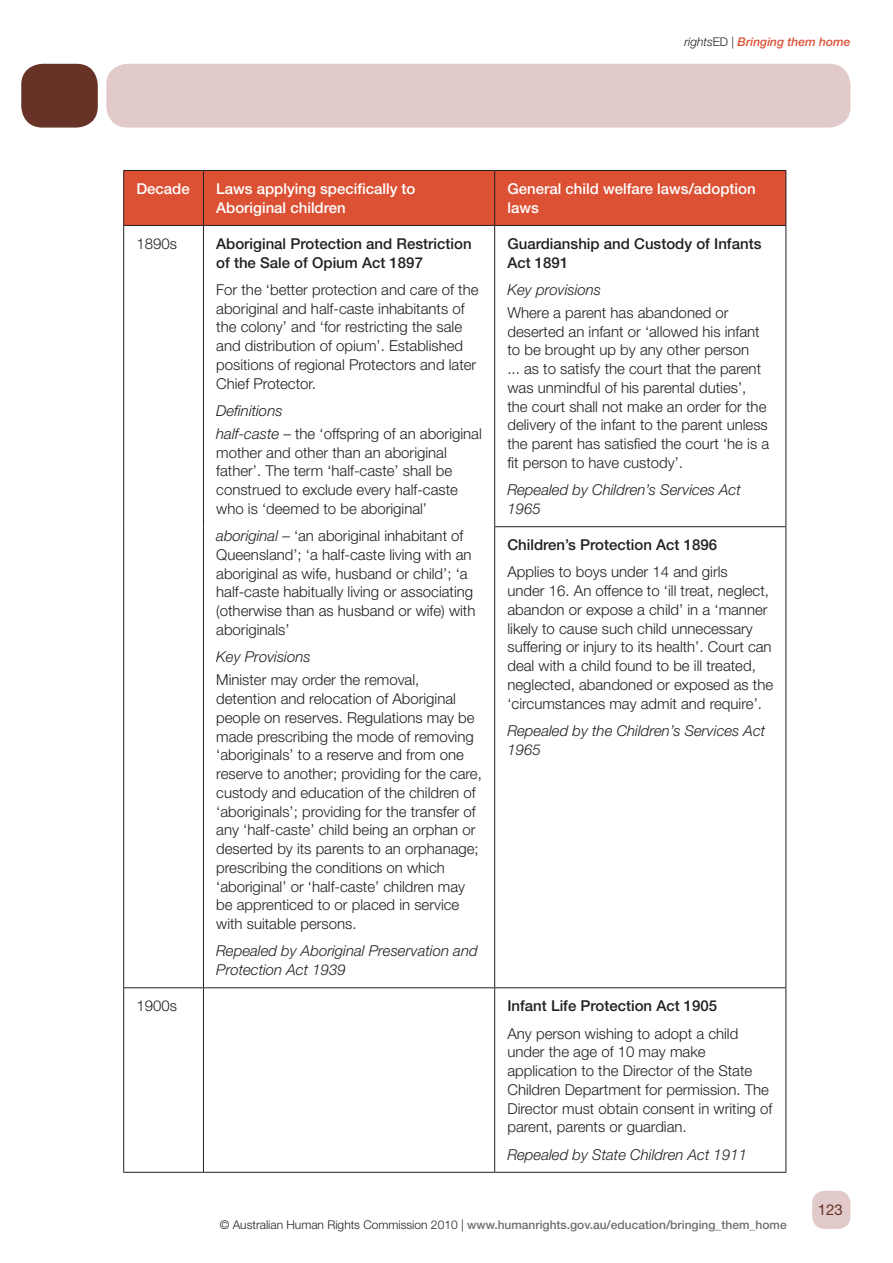
<style>
.page{position:relative;width:893px;height:1263px;background:#fff}
.page>*{position:absolute;margin:0;border:0;box-sizing:border-box;transform-origin:0 0}
.t1{font:300 15px/18.8px "Helvetica Neue LT Std";color:#231f20}
.t2{font:italic 300 15px/18.8px "Helvetica Neue LT Std";color:#231f20}
.t3{font:500 15px/18.8px "Helvetica Neue LT Std";color:#231f20}
.t4{font:500 15px/18.8px "Helvetica Neue LT Std";color:#fff}
.t5{font:15px "Helvetica Neue LT Std";color:#673327}
.t6{font:500 12px "Helvetica Neue LT Std";color:#6d6e70}
.t7{font:italic 500 12px "Helvetica Neue LT Std";color:#dc5034}
.s1{font-weight:300;color:#231f20}
.s2{font-weight:300;font-style:normal;color:#231f20}
.s3{font-style:italic}
</style>
<div class="page">
<div style="left:106px;top:64px;width:744px;height:64px;background:#e2cacb;border-radius:21px"></div>
<div style="left:21px;top:64px;width:77px;height:64px;background:#673327;border-radius:21px"></div>
<div style="left:812px;top:1191px;width:38px;height:38px;background:#e2cacb;border-radius:13px"></div>
<div style="left:124px;top:171px;width:661px;height:54px;background:#dc5034"></div>
<hr style="left:123px;top:170px;width:80px;height:1px;background:#231f20">
<hr style="left:123px;top:171px;width:1px;height:54px;background:#231f20">
<hr style="left:203px;top:170px;width:292px;height:1px;background:#231f20">
<hr style="left:203px;top:171px;width:1px;height:54px;background:#231f20">
<hr style="left:495px;top:170px;width:291px;height:1px;background:#231f20">
<hr style="left:494px;top:171px;width:1px;height:54px;background:#231f20">
<hr style="left:785px;top:171px;width:1px;height:54px;background:#231f20">
<hr style="left:123px;top:225px;width:80px;height:1px;background:#231f20">
<hr style="left:123px;top:226px;width:1px;height:301px;background:#231f20">
<hr style="left:203px;top:225px;width:292px;height:1px;background:#231f20">
<hr style="left:203px;top:226px;width:1px;height:301px;background:#231f20">
<hr style="left:495px;top:225px;width:291px;height:1px;background:#231f20">
<hr style="left:494px;top:226px;width:1px;height:300px;background:#231f20">
<hr style="left:785px;top:226px;width:1px;height:300px;background:#231f20">
<hr style="left:123px;top:527px;width:1px;height:460px;background:#231f20">
<hr style="left:203px;top:527px;width:1px;height:460px;background:#231f20">
<hr style="left:494px;top:526px;width:292px;height:1px;background:#231f20">
<hr style="left:494px;top:527px;width:1px;height:460px;background:#231f20">
<hr style="left:785px;top:527px;width:1px;height:460px;background:#231f20">
<hr style="left:123px;top:987px;width:80px;height:1px;background:#231f20">
<hr style="left:123px;top:988px;width:1px;height:184px;background:#231f20">
<hr style="left:203px;top:987px;width:292px;height:1px;background:#231f20">
<hr style="left:203px;top:988px;width:1px;height:184px;background:#231f20">
<hr style="left:495px;top:987px;width:291px;height:1px;background:#231f20">
<hr style="left:494px;top:988px;width:1px;height:184px;background:#231f20">
<hr style="left:785px;top:988px;width:1px;height:184px;background:#231f20">
<hr style="left:123px;top:1172px;width:80px;height:1px;background:#231f20">
<hr style="left:203px;top:1172px;width:292px;height:1px;background:#231f20">
<hr style="left:495px;top:1172px;width:291px;height:1px;background:#231f20">
<p class="t7" style="left:684px;top:34px;width:168px"><span class="s1">rights</span><span class="s2">ED |</span> Bringing them home</p>
<p class="t4" style="left:136px;top:179px;width:55px">Decade</p>
<p class="t4" style="left:216px;top:179px;width:201px">Laws applying specifically to<br>Aboriginal children</p>
<p class="t4" style="left:507px;top:179px;width:250px">General child welfare laws/adoption laws</p>
<p class="t1" style="left:136px;top:234px;width:42px">1890s</p>
<p class="t3" style="left:216px;top:234px;width:257px">Aboriginal Protection and Restriction of the Sale of Opium Act 1897</p>
<p class="t1" style="left:216px;top:280px;width:264px">For the ‘better protection and care of the aboriginal and half-caste inhabitants of the colony’ and ‘for restricting the sale and distribution of opium’. Established positions of regional Protectors and later Chief Protector.</p>
<p class="t1" style="left:216px;top:399px;width:267px;line-height:23px"><span class="s3">Definitions<br>half-caste</span> – the ‘offspring of an aboriginal</p>
<p class="t1" style="left:216px;top:443px;width:243px">mother and other than an aboriginal father’. The term ‘half-caste’ shall be construed to exclude every half-caste who is ‘deemed to be aboriginal’</p>
<p class="t1" style="left:216px;top:526px;width:261px"><span class="s3">aboriginal</span> – ‘an aboriginal inhabitant of Queensland’; ‘a half-caste living with an aboriginal as wife, husband or child’; ‘a half-caste habitually living or associating (otherwise than as husband or wife) with aboriginals’</p>
<p class="t2" style="left:216px;top:647px;width:96px">Key Provisions</p>
<p class="t1" style="left:216px;top:670px;width:267px">Minister may order the removal, detention and relocation of Aboriginal people on reserves. Regulations may be made prescribing the mode of removing ‘aboriginals’ to a reserve and from one reserve to another; providing for the care, custody and education of the children of ‘aboriginals’; providing for the transfer of any ‘half-caste’ child being an orphan or deserted by its parents to an orphanage; prescribing the conditions on which ‘aboriginal’ or ‘half-caste’ children may be apprenticed to or placed in service with suitable persons.</p>
<p class="t2" style="left:216px;top:941px;width:263px">Repealed by Aboriginal Preservation and<br>Protection Act 1939</p>
<p class="t3" style="left:507px;top:234px;width:255px">Guardianship and Custody of Infants<br>Act 1891</p>
<p class="t2" style="left:507px;top:280px;width:95px">Key provisions</p>
<p class="t1" style="left:507px;top:303px;width:263px">Where a parent has abandoned or deserted an infant or ‘allowed his infant to be brought up by any other person<br>... as to satisfy the court that the parent was unmindful of his parental duties’, the court shall not make an order for the delivery of the infant to the parent unless the parent has satisfied the court ‘he is a fit person to have custody’.</p>
<p class="t2" style="left:507px;top:480px;width:235px">Repealed by Children’s Services Act<br>1965</p>
<p class="t3" style="left:507px;top:535px;width:211px">Children’s Protection Act 1896</p>
<p class="t1" style="left:507px;top:562px;width:267px">Applies to boys under 14 and girls<br>under 16. An offence to ‘ill treat, neglect, abandon or expose a child’ in a ‘manner likely to cause such child unnecessary suffering or injury to its health’. Court can deal with a child found to be ill treated, neglected, abandoned or exposed as the ‘circumstances may admit and require’.</p>
<p class="t2" style="left:507px;top:721px;width:259px">Repealed by the Children’s Services Act<br>1965</p>
<p class="t1" style="left:136px;top:996px;width:42px">1900s</p>
<p class="t3" style="left:507px;top:996px;width:211px">Infant Life Protection Act 1905</p>
<p class="t1" style="left:507px;top:1023px;width:266px">Any person wishing to adopt a child under the age of 10 may make application to the Director of the State Children Department for permission. The Director must obtain consent in writing of parent, parents or guardian.</p>
<p class="t2" style="left:507px;top:1144px;width:241px">Repealed by State Children Act 1911</p>
<p class="t6" style="left:220px;top:1217px;width:568px"><span class="s1">© Australian Human Rights Commission 2010 |</span> www.humanrights.gov.au/education/bringing_them_home</p>
<p class="t5" style="left:818px;top:1201px;width:27px">123</p>
</div>
